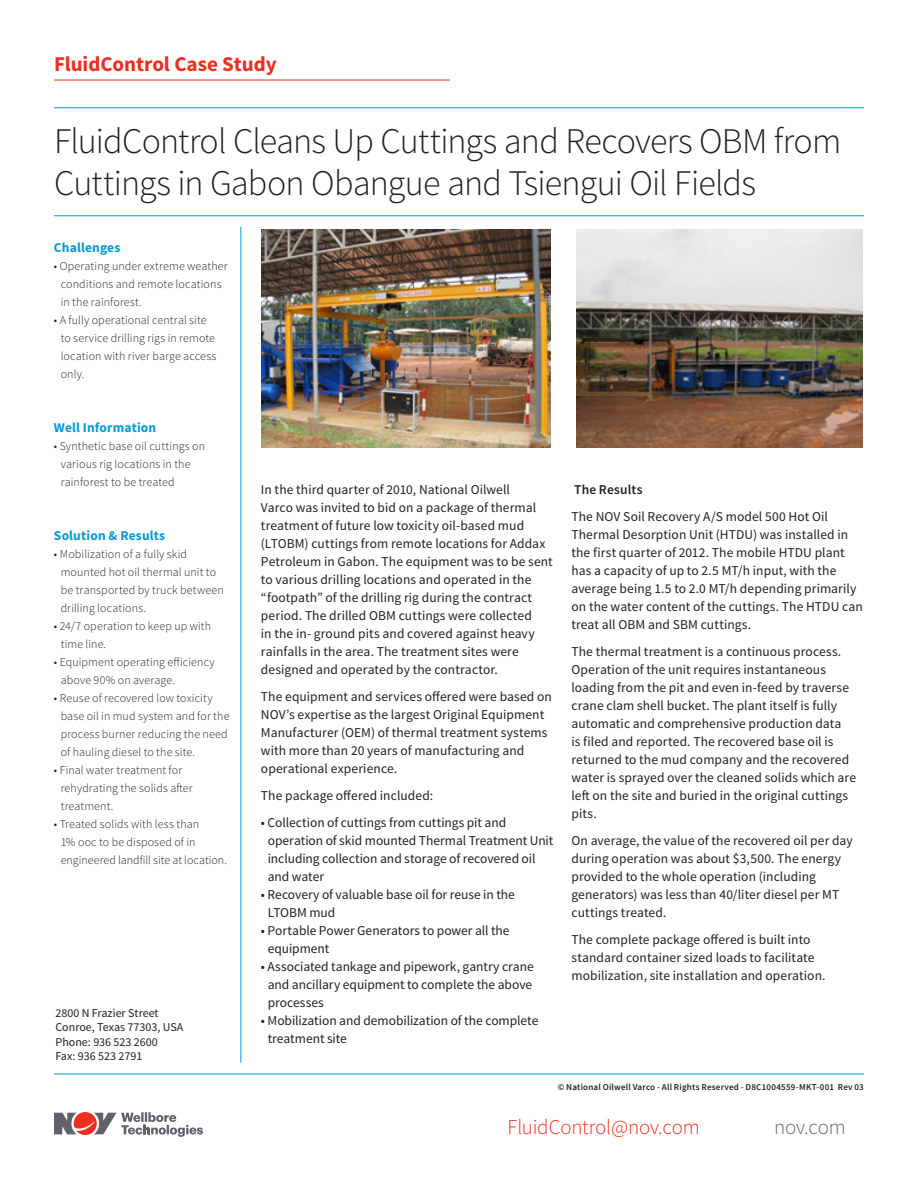
<style>
.page{position:relative;width:918px;height:1188px;background:#fff}
.page>*{position:absolute;margin:0;border:0;box-sizing:border-box;transform-origin:0 0}
.Headline__Source_San{font:300 36px/42px "Source Sans Pro";letter-spacing:-.025em;color:#231f20}
.Heder_product_name{font:700 21px "Source Sans Pro";color:#ee2e22}
.Footer_info__Source{font:300 21px "Source Sans Pro";letter-spacing:-.01em;color:#ee2e22}
.Footer_info__Source-2{font:300 21px "Source Sans Pro";letter-spacing:-.01em;color:#5f6369}
.Body_Text__Source_Sa{font:13.5px/18px "Source Sans Pro";letter-spacing:.005em;color:#231f20}
.Bulleted_Text__Sourc{font:13.5px/18px "Source Sans Pro";letter-spacing:-.005em;color:#231f20}
.Caption_Title__Sourc{font:700 13.5px "Source Sans Pro";letter-spacing:.01em;color:#069ad9}
.Body_Text__Source_Sa-2{font:600 13.5px "Source Sans Pro";letter-spacing:.01em;color:#231f20}
.Bulleted_Text__Sourc-2{font:300 12px/18px "Source Sans Pro";letter-spacing:.01em;color:#231f20}
.t1{font:12px "Source Sans Pro";color:#231f20}
.Caption_Text__Source{font:600 9px "Source Sans Pro";letter-spacing:.02em;color:#231f20}
</style>
<div class="page">
<hr style="left:54px;top:107px;width:810px;height:1px;background:#069ad9">
<hr style="left:54px;top:215px;width:810px;height:1px;background:#069ad9">
<hr style="left:240px;top:227px;width:1px;height:836px;background:#069ad9">
<hr style="left:54px;top:80px;width:396px;height:1px;background:#ee2e22">
<svg style="left:54px;top:1112px;width:149px;height:25px"></svg>
<hr style="left:54px;top:1074px;width:810px;height:1px;background:#069ad9">
<img style="left:261px;top:230px;width:290px;height:217px">
<img style="left:576px;top:230px;width:287px;height:217px">
<p class="Heder_product_name" style="left:54px;top:50px;width:224px">FluidControl Case Study</p>
<p class="Headline__Source_San" style="left:54px;top:120px;width:789px">FluidControl Cleans Up Cuttings and Recovers OBM from<br>Cuttings in Gabon Obangue and Tsiengui Oil Fields</p>
<p class="Caption_Title__Sourc" style="left:54px;top:239px;width:68px">Challenges</p>
<p class="Bulleted_Text__Sourc-2" style="left:61px;top:257px;width:168px;text-indent:-7px">• Operating under extreme weather conditions and remote locations in the rainforest.</p>
<p class="Bulleted_Text__Sourc-2" style="left:61px;top:311px;width:157px;text-indent:-7px">• A fully operational central site to service drilling rigs in remote location with river barge access only.</p>
<p class="Caption_Title__Sourc" style="left:54px;top:419px;width:104px">Well Information</p>
<p class="Bulleted_Text__Sourc-2" style="left:61px;top:437px;width:146px;text-indent:-7px">• Synthetic base oil cuttings on various rig locations in the rainforest to be treated</p>
<p class="Caption_Title__Sourc" style="left:54px;top:527px;width:113px">Solution &amp; Results</p>
<p class="Bulleted_Text__Sourc-2" style="left:61px;top:545px;width:165px;text-indent:-7px">• Mobilization of a fully skid mounted hot oil thermal unit to be transported by truck between drilling locations.</p>
<p class="Bulleted_Text__Sourc-2" style="left:61px;top:617px;width:152px;text-indent:-7px">• 24/7 operation to keep up with time line.</p>
<p class="Bulleted_Text__Sourc-2" style="left:61px;top:653px;width:156px;text-indent:-7px">• Equipment operating efficiency above 90% on average.</p>
<p class="Bulleted_Text__Sourc-2" style="left:61px;top:689px;width:170px;text-indent:-7px">• Reuse of recovered low toxicity base oil in mud system and for the process burner reducing the need of hauling diesel to the site.</p>
<p class="Bulleted_Text__Sourc-2" style="left:61px;top:761px;width:134px;text-indent:-7px">• Final water treatment for rehydrating the solids after treatment.</p>
<p class="Bulleted_Text__Sourc-2" style="left:61px;top:815px;width:168px;text-indent:-7px">• Treated solids with less than<br>1% ooc to be disposed of in engineered landfill site at location.</p>
<p class="t1" style="left:55px;top:1006px;width:105px">2800 N Frazier Street</p>
<p class="t1" style="left:55px;top:1020px;width:129px">Conroe, Texas 77303, USA</p>
<p class="t1" style="left:55px;top:1034px;width:104px">Phone: 936 523 2600</p>
<p class="t1" style="left:55px;top:1049px;width:88px">Fax: 936 523 2791</p>
<p class="Body_Text__Source_Sa" style="left:261px;top:481px;width:293px">In the third quarter of 2010, National Oilwell<br>Varco was invited to bid on a package of thermal treatment of future low toxicity oil-based mud (LTOBM) cuttings from remote locations for Addax Petroleum in Gabon. The equipment was to be sent to various drilling locations and operated in the “footpath” of the drilling rig during the contract period. The drilled OBM cuttings were collected<br>in the in- ground pits and covered against heavy rainfalls in the area. The treatment sites were designed and operated by the contractor.</p>
<p class="Body_Text__Source_Sa" style="left:261px;top:688px;width:293px">The equipment and services offered were based on NOV’s expertise as the largest Original Equipment Manufacturer (OEM) of thermal treatment systems with more than 20 years of manufacturing and operational experience.</p>
<p class="Body_Text__Source_Sa" style="left:261px;top:787px;width:174px">The package offered included:</p>
<p class="Bulleted_Text__Sourc" style="left:268px;top:814px;width:287px;text-indent:-7px">• Collection of cuttings from cuttings pit and operation of skid mounted Thermal Treatment Unit including collection and storage of recovered oil and water</p>
<p class="Bulleted_Text__Sourc" style="left:268px;top:886px;width:249px;text-indent:-7px">• Recovery of valuable base oil for reuse in the<br>LTOBM mud</p>
<p class="Bulleted_Text__Sourc" style="left:268px;top:922px;width:243px;text-indent:-7px">• Portable Power Generators to power all the equipment</p>
<p class="Bulleted_Text__Sourc" style="left:268px;top:958px;width:268px;text-indent:-7px">• Associated tankage and pipework, gantry crane and ancillary equipment to complete the above processes</p>
<p class="Bulleted_Text__Sourc" style="left:268px;top:1012px;width:272px;text-indent:-7px">• Mobilization and demobilization of the complete treatment site</p>
<p class="Body_Text__Source_Sa-2" style="left:574px;top:481px;width:70px">The Results</p>
<p class="Body_Text__Source_Sa" style="left:571px;top:508px;width:293px">The NOV Soil Recovery A/S model 500 Hot Oil Thermal Desorption Unit (HTDU) was installed in the first quarter of 2012. The mobile HTDU plant has a capacity of up to 2.5 MT/h input, with the average being 1.5 to 2.0 MT/h depending primarily on the water content of the cuttings. The HTDU can treat all OBM and SBM cuttings.</p>
<p class="Body_Text__Source_Sa" style="left:571px;top:643px;width:286px">The thermal treatment is a continuous process.<br>Operation of the unit requires instantaneous loading from the pit and even in-feed by traverse crane clam shell bucket. The plant itself is fully automatic and comprehensive production data<br>is filed and reported. The recovered base oil is returned to the mud company and the recovered water is sprayed over the cleaned solids which are left on the site and buried in the original cuttings pits.</p>
<p class="Body_Text__Source_Sa" style="left:571px;top:832px;width:283px">On average, the value of the recovered oil per day during operation was about $3,500. The energy provided to the whole operation (including generators) was less than 40/liter diesel per MT cuttings treated.</p>
<p class="Body_Text__Source_Sa" style="left:571px;top:931px;width:256px">The complete package offered is built into standard container sized loads to facilitate mobilization, site installation and operation.</p>
<p class="Caption_Text__Source" style="left:558px;top:1081px;width:308px">© National Oilwell Varco - All Rights Reserved - D8C1004559-MKT-001 Rev 03</p>
<p class="Footer_info__Source" style="left:507px;top:1114px;width:194px">FluidControl@nov.com</p>
<p class="Footer_info__Source-2" style="left:774px;top:1114px;width:73px">nov.com</p>
</div>
